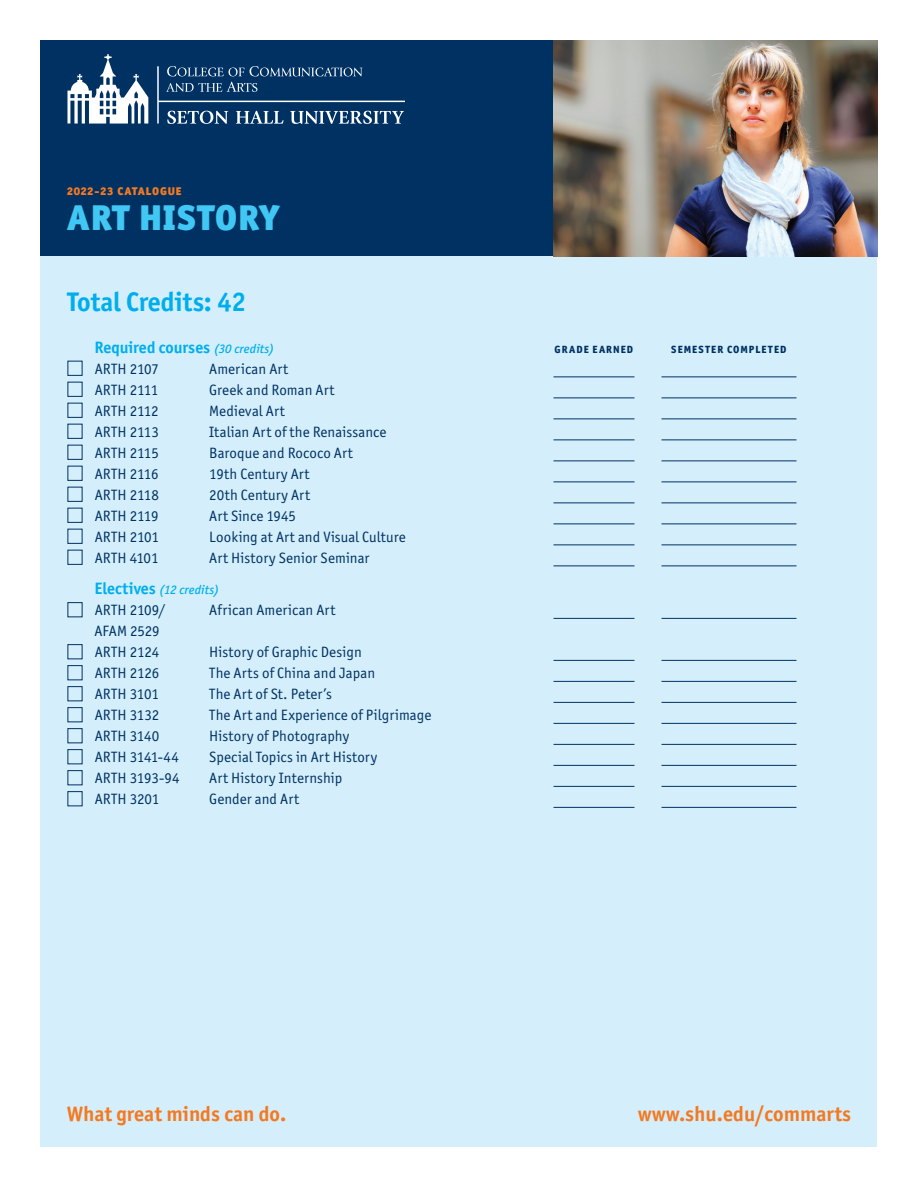
<style>
.page{position:relative;width:918px;height:1188px;background:#fff}
.page>*{position:absolute;margin:0;border:0;box-sizing:border-box;transform-origin:0 0}
.t1{font:900 36px "Officina Sans ITC Std";letter-spacing:.015em;color:#40c7f4}
.t2{font:700 27px "Officina Sans ITC Std";letter-spacing:-.005em;color:#00aeef}
.t3{font:700 21px "Officina Sans ITC Std";color:#f47921}
.t4{font:700 16.5px "Officina Sans ITC Std";letter-spacing:-.005em;color:#00aeef}
.t5{font:15px "Officina Sans ITC Std";letter-spacing:.005em;color:#003163}
.t6{font:italic 500 12.75px "Officina Sans ITC Std";letter-spacing:.01em;color:#00aeef}
.t7{font:900 11.25px "Officina Sans ITC Std";letter-spacing:.055em;color:#f47921}
.t8{font:800 10.5px "Officina Sans ITC Std";letter-spacing:.095em;color:#003163}
.s1{font-weight:500;font-style:italic;font-size:12.75px}
.s2{font-weight:700;font-style:normal;font-size:16.5px}
</style>
<div class="page">
<div style="left:40px;top:40px;width:838px;height:1108px;background:#d4effb"></div>
<div style="left:40px;top:40px;width:838px;height:216px;background:#003163"></div>
<img style="left:554px;top:40px;width:324px;height:216px">
<svg style="left:157px;top:66px;width:248px;height:58px"></svg>
<svg style="left:67px;top:54px;width:81px;height:70px"></svg>
<div style="left:68px;top:361px;width:14px;height:15px;border:1px solid #003163"></div>
<hr style="left:554px;top:376px;width:80px;height:1px;background:#003163">
<hr style="left:662px;top:376px;width:134px;height:1px;background:#003163">
<div style="left:68px;top:382px;width:14px;height:15px;border:1px solid #003163"></div>
<hr style="left:554px;top:398px;width:80px;height:1px;background:#003163">
<hr style="left:662px;top:398px;width:134px;height:1px;background:#003163">
<div style="left:68px;top:403px;width:14px;height:15px;border:1px solid #003163"></div>
<hr style="left:554px;top:418px;width:80px;height:1px;background:#003163">
<hr style="left:662px;top:418px;width:134px;height:1px;background:#003163">
<div style="left:68px;top:424px;width:14px;height:15px;border:1px solid #003163"></div>
<hr style="left:554px;top:440px;width:80px;height:1px;background:#003163">
<hr style="left:662px;top:440px;width:134px;height:1px;background:#003163">
<div style="left:68px;top:445px;width:14px;height:15px;border:1px solid #003163"></div>
<hr style="left:554px;top:460px;width:80px;height:1px;background:#003163">
<hr style="left:662px;top:460px;width:134px;height:1px;background:#003163">
<div style="left:68px;top:466px;width:14px;height:15px;border:1px solid #003163"></div>
<hr style="left:554px;top:482px;width:80px;height:1px;background:#003163">
<hr style="left:662px;top:482px;width:134px;height:1px;background:#003163">
<div style="left:68px;top:487px;width:14px;height:15px;border:1px solid #003163"></div>
<hr style="left:554px;top:502px;width:80px;height:1px;background:#003163">
<hr style="left:662px;top:502px;width:134px;height:1px;background:#003163">
<div style="left:68px;top:508px;width:14px;height:15px;border:1px solid #003163"></div>
<hr style="left:554px;top:524px;width:80px;height:1px;background:#003163">
<hr style="left:662px;top:524px;width:134px;height:1px;background:#003163">
<div style="left:68px;top:529px;width:14px;height:15px;border:1px solid #003163"></div>
<hr style="left:554px;top:544px;width:80px;height:1px;background:#003163">
<hr style="left:662px;top:544px;width:134px;height:1px;background:#003163">
<div style="left:68px;top:550px;width:14px;height:15px;border:1px solid #003163"></div>
<hr style="left:554px;top:566px;width:80px;height:1px;background:#003163">
<hr style="left:662px;top:566px;width:134px;height:1px;background:#003163">
<div style="left:68px;top:602px;width:14px;height:15px;border:1px solid #003163"></div>
<hr style="left:554px;top:618px;width:80px;height:1px;background:#003163">
<hr style="left:662px;top:618px;width:134px;height:1px;background:#003163">
<div style="left:68px;top:644px;width:14px;height:15px;border:1px solid #003163"></div>
<hr style="left:554px;top:660px;width:80px;height:1px;background:#003163">
<hr style="left:661px;top:660px;width:135px;height:1px;background:#003163">
<div style="left:68px;top:665px;width:14px;height:15px;border:1px solid #003163"></div>
<hr style="left:554px;top:681px;width:80px;height:1px;background:#003163">
<hr style="left:661px;top:681px;width:135px;height:1px;background:#003163">
<div style="left:68px;top:686px;width:14px;height:15px;border:1px solid #003163"></div>
<hr style="left:554px;top:702px;width:80px;height:1px;background:#003163">
<hr style="left:662px;top:702px;width:134px;height:1px;background:#003163">
<div style="left:68px;top:707px;width:14px;height:15px;border:1px solid #003163"></div>
<hr style="left:554px;top:723px;width:80px;height:1px;background:#003163">
<hr style="left:662px;top:723px;width:134px;height:1px;background:#003163">
<div style="left:68px;top:728px;width:14px;height:15px;border:1px solid #003163"></div>
<hr style="left:554px;top:744px;width:80px;height:1px;background:#003163">
<hr style="left:662px;top:744px;width:134px;height:1px;background:#003163">
<div style="left:68px;top:749px;width:14px;height:15px;border:1px solid #003163"></div>
<hr style="left:554px;top:765px;width:80px;height:1px;background:#003163">
<hr style="left:662px;top:765px;width:134px;height:1px;background:#003163">
<div style="left:68px;top:770px;width:14px;height:15px;border:1px solid #003163"></div>
<hr style="left:554px;top:786px;width:80px;height:1px;background:#003163">
<hr style="left:662px;top:786px;width:134px;height:1px;background:#003163">
<div style="left:68px;top:791px;width:14px;height:15px;border:1px solid #003163"></div>
<hr style="left:554px;top:807px;width:80px;height:1px;background:#003163">
<hr style="left:662px;top:807px;width:134px;height:1px;background:#003163">
<p class="t7" style="left:67px;top:184px;width:116px">2022-23 CATALOGUE</p>
<p class="t1" style="left:67px;top:194px;width:215px">ART HISTORY</p>
<p class="t2" style="left:68px;top:285px;width:180px">Total Credits: 42</p>
<p class="t4" style="left:94px;top:337px;width:181px">Required courses <span class="s1">(30 credits)</span></p>
<p class="t5" style="left:95px;top:360px;width:66px">ARTH 2107</p>
<p class="t5" style="left:209px;top:360px;width:81px">American Art</p>
<p class="t5" style="left:95px;top:381px;width:65px">ARTH 2111</p>
<p class="t5" style="left:209px;top:381px;width:127px">Greek and Roman Art</p>
<p class="t5" style="left:95px;top:402px;width:65px">ARTH 2112</p>
<p class="t5" style="left:209px;top:402px;width:77px">Medieval Art</p>
<p class="t5" style="left:95px;top:423px;width:66px">ARTH 2113</p>
<p class="t5" style="left:209px;top:423px;width:179px">Italian Art of the Renaissance</p>
<p class="t5" style="left:95px;top:444px;width:65px">ARTH 2115</p>
<p class="t5" style="left:209px;top:444px;width:145px">Baroque and Rococo Art</p>
<p class="t5" style="left:95px;top:465px;width:65px">ARTH 2116</p>
<p class="t5" style="left:209px;top:465px;width:102px">19th Century Art</p>
<p class="t5" style="left:95px;top:486px;width:66px">ARTH 2118</p>
<p class="t5" style="left:209px;top:486px;width:102px">20th Century Art</p>
<p class="t5" style="left:95px;top:507px;width:65px">ARTH 2119</p>
<p class="t5" style="left:209px;top:507px;width:88px">Art Since 1945</p>
<p class="t5" style="left:95px;top:528px;width:66px">ARTH 2101</p>
<p class="t5" style="left:209px;top:528px;width:198px">Looking at Art and Visual Culture</p>
<p class="t5" style="left:95px;top:549px;width:65px">ARTH 4101</p>
<p class="t5" style="left:209px;top:549px;width:162px">Art History Senior Seminar</p>
<p class="t6" style="left:94px;top:582px;width:126px"><span class="s2">Electives</span> (12 credits)</p>
<p class="t5" style="left:95px;top:601px;width:72px">ARTH 2109/</p>
<p class="t5" style="left:209px;top:601px;width:128px">African American Art</p>
<p class="t5" style="left:94px;top:622px;width:67px">AFAM 2529</p>
<p class="t5" style="left:95px;top:643px;width:66px">ARTH 2124</p>
<p class="t5" style="left:209px;top:643px;width:154px">History of Graphic Design</p>
<p class="t5" style="left:95px;top:664px;width:66px">ARTH 2126</p>
<p class="t5" style="left:209px;top:664px;width:167px">The Arts of China and Japan</p>
<p class="t5" style="left:95px;top:685px;width:66px">ARTH 3101</p>
<p class="t5" style="left:209px;top:685px;width:124px">The Art of St. Peter’s</p>
<p class="t5" style="left:95px;top:706px;width:66px">ARTH 3132</p>
<p class="t5" style="left:209px;top:706px;width:224px">The Art and Experience of Pilgrimage</p>
<p class="t5" style="left:95px;top:727px;width:66px">ARTH 3140</p>
<p class="t5" style="left:209px;top:727px;width:142px">History of Photography</p>
<p class="t5" style="left:95px;top:748px;width:86px">ARTH 3141-44</p>
<p class="t5" style="left:209px;top:748px;width:169px">Special Topics in Art History</p>
<p class="t5" style="left:95px;top:769px;width:86px">ARTH 3193-94</p>
<p class="t5" style="left:209px;top:769px;width:135px">Art History Internship</p>
<p class="t5" style="left:95px;top:790px;width:66px">ARTH 3201</p>
<p class="t5" style="left:209px;top:790px;width:91px">Gender and Art</p>
<p class="t8" style="left:555px;top:342px;width:80px">GRADE EARNED</p>
<p class="t8" style="left:671px;top:342px;width:117px">SEMESTER COMPLETED</p>
<h3 class="t3" style="left:67px;top:1100px;width:221px">What great minds can do.</h3>
<h3 class="t3" style="left:638px;top:1100px;width:215px">www.shu.edu/commarts</h3>
</div>
